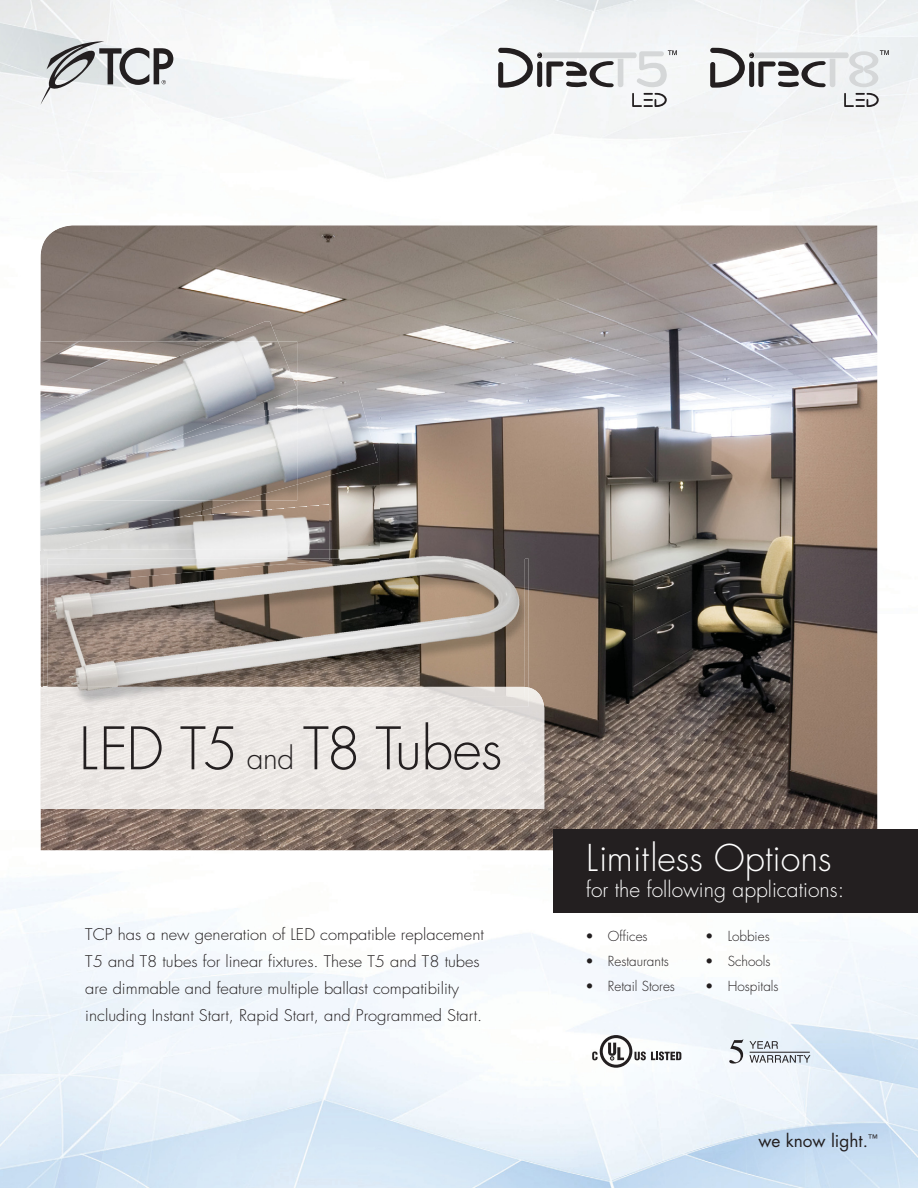
<style>
.page{position:relative;width:918px;height:1188px;background:#fff}
.page>*{position:absolute;margin:0;border:0;box-sizing:border-box;transform-origin:0 0}
.t1{font:300 57px "Futura Std";letter-spacing:-.02em;color:#231f20}
.t2{font:300 36px "Futura Std";color:#fff}
.t3{font:300 21px "Futura Std";color:#fff}
.t4{font:17.25px "Futura Std";color:#231f20}
.t5{font:300 15.6px/27px "Futura Std";color:#231f20;scale:1.05 1}
.t6{font:300 13.5px "Futura Std";color:#231f20}
.s1{font-size:30px}
</style>
<div class="page">
<img style="left:0;top:0;width:918px;height:1188px">
<img style="left:40px;top:225px;width:838px;height:625px">
<img style="left:0;top:687px;width:544px;height:122px">
<div style="left:553px;top:829px;width:365px;height:84px;background:#231f20"></div>
<svg style="left:592px;top:1035px;width:89px;height:33px"></svg>
<hr style="left:750px;top:1052px;width:60px;height:1px;background:#231f20">
<svg style="left:729px;top:1039px;width:14px;height:25px"></svg>
<svg style="left:750px;top:1041px;width:28px;height:8px"></svg>
<svg style="left:749px;top:1055px;width:61px;height:8px"></svg>
<svg style="left:40px;top:41px;width:133px;height:64px"></svg>
<img style="left:39px;top:341px;width:1px;height:224px">
<img style="left:216px;top:321px;width:62px;height:20px">
<img style="left:46px;top:341px;width:251px;height:69px">
<img style="left:39px;top:410px;width:1px;height:141px">
<img style="left:329px;top:410px;width:51px;height:140px">
<img style="left:297px;top:391px;width:67px;height:19px">
<svg style="left:289px;top:408px;width:8px;height:2px"></svg>
<img style="left:40px;top:410px;width:338px;height:120px">
<img style="left:40px;top:450px;width:105px;height:42px">
<img style="left:48px;top:559px;width:481px;height:147px">
<img style="left:43px;top:585px;width:5px;height:102px">
<svg style="left:43px;top:687px;width:5px;height:10px"></svg>
<img style="left:329px;top:550px;width:196px;height:9px">
<img style="left:48px;top:687px;width:477px;height:10px">
<img style="left:329px;top:559px;width:51px;height:6px">
<img style="left:62px;top:504px;width:267px;height:46px">
<img style="left:40px;top:517px;width:138px;height:33px">
<img style="left:62px;top:550px;width:267px;height:9px">
<svg style="left:40px;top:530px;width:22px;height:55px"></svg>
<img style="left:48px;top:565px;width:228px;height:20px">
<img style="left:48px;top:559px;width:281px;height:6px">
<svg style="left:710px;top:48px;width:179px;height:59px"></svg>
<svg style="left:498px;top:48px;width:179px;height:59px"></svg>
<h1 class="t1" style="left:79px;top:722px;width:425px">LED T5 <span class="s1">and</span> T8 Tubes</h1>
<p class="t5" style="left:85px;top:922px;width:381px">TCP has a new generation of LED compatible replacement T5 and T8 tubes for linear fixtures. These T5 and T8 tubes are dimmable and feature multiple ballast compatibility including Instant Start, Rapid Start, and Programmed Start.</p>
<h2 class="t2" style="left:586px;top:842px;width:247px">Limitless Options</h2>
<h3 class="t3" style="left:586px;top:879px;width:260px">for the following applications:</h3>
<p class="t6" style="left:585px;top:930px;width:64px">• Offices</p>
<p class="t6" style="left:585px;top:955px;width:85px">• Restaurants</p>
<p class="t6" style="left:585px;top:979px;width:91px">• Retail Stores</p>
<p class="t6" style="left:705px;top:930px;width:66px">• Lobbies</p>
<p class="t6" style="left:705px;top:955px;width:67px">• Schools</p>
<p class="t6" style="left:705px;top:980px;width:75px">• Hospitals</p>
<p class="t4" style="left:758px;top:1133px;width:121px">we know light.<sup>™</sup></p>
</div>
